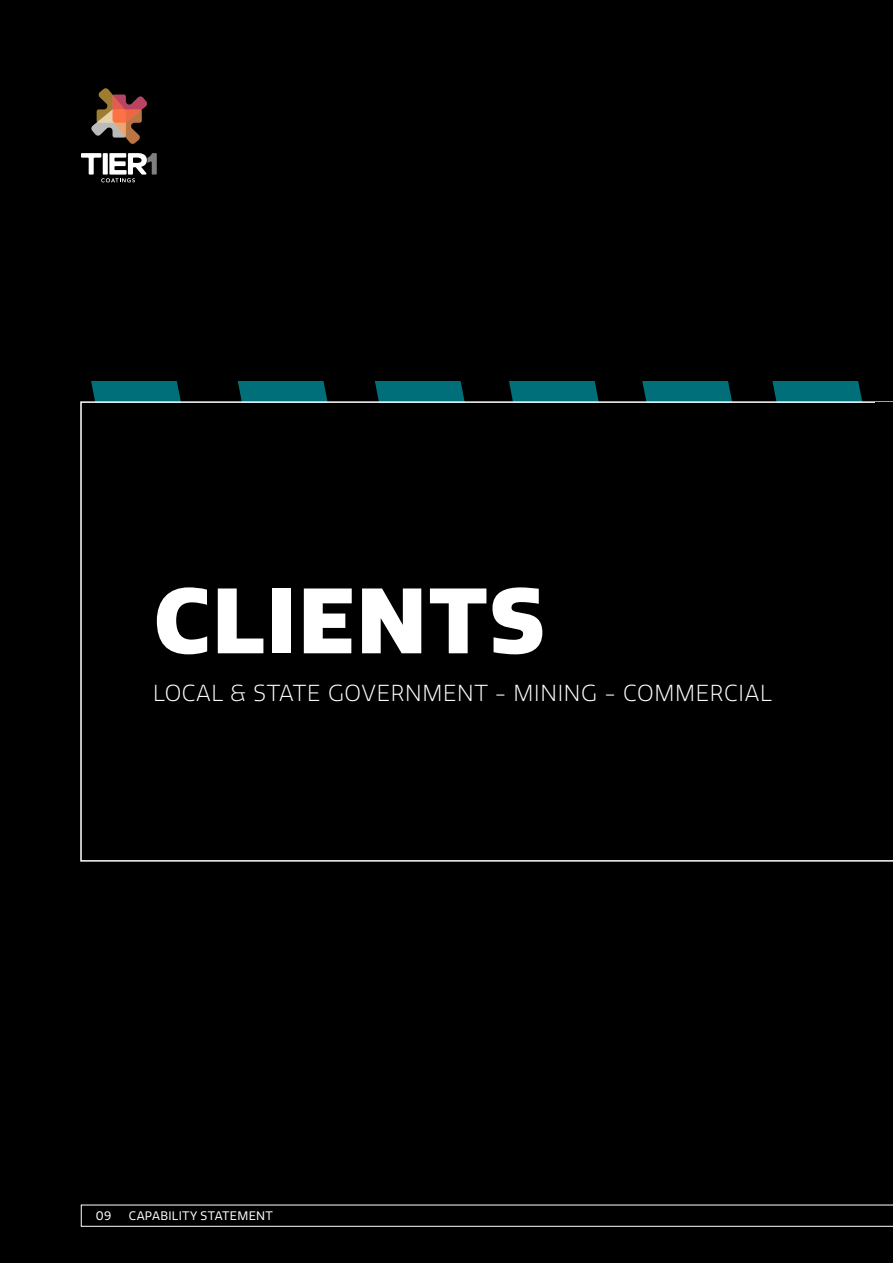
<style>
.page{position:relative;width:893px;height:1263px;background:#000}
.page>*{position:absolute;margin:0;border:0;box-sizing:border-box;transform-origin:0 0}
.t1{font:900 90px "Quatro";letter-spacing:.03em;color:#fff}
.t2{font:300 22.5px "Quatro";letter-spacing:.03em;color:#fff}
.t3{font:12px "Quatro";letter-spacing:.03em;color:#fff}
</style>
<div class="page">
<svg style="left:81px;top:1204px;width:812px;height:23px"></svg>
<svg style="left:81px;top:153px;width:76px;height:29px"></svg>
<svg style="left:91px;top:88px;width:56px;height:56px"></svg>
<svg style="left:91px;top:381px;width:771px;height:20px"></svg>
<h1 class="t1" style="left:155px;top:567px;width:391px">CLIENTS</h1>
<p class="t2" style="left:153px;top:680px;width:620px">LOCAL &amp; STATE GOVERNMENT - MINING - COMMERCIAL</p>
<p class="t3" style="left:96px;top:1209px;width:17px">09</p>
<p class="t3" style="left:129px;top:1209px;width:146px">CAPABILITY STATEMENT</p>
</div>
